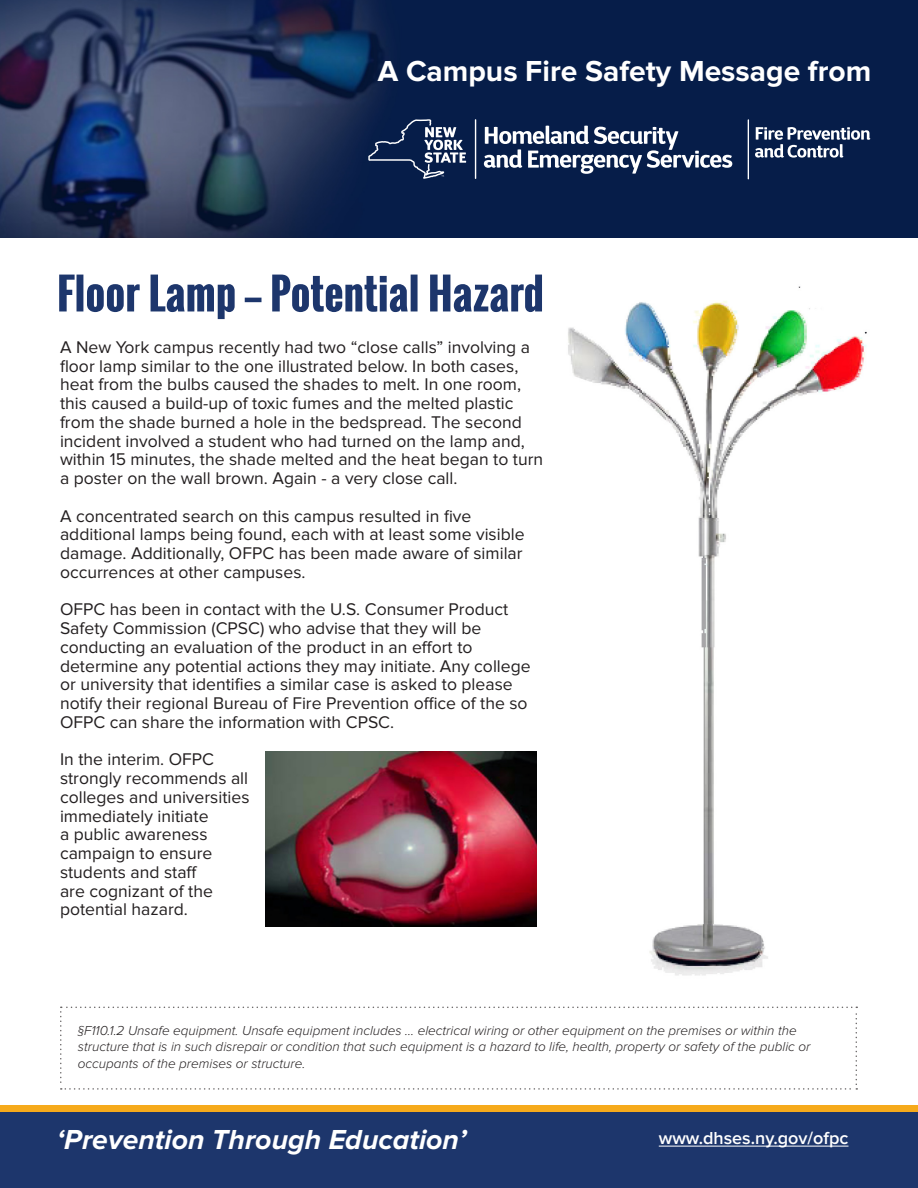
<style>
.page{position:relative;width:918px;height:1188px;background:#fff}
.page>*{position:absolute;margin:0;border:0;box-sizing:border-box;transform-origin:0 0}
.t1{font:700 30px "Proxima Nova";color:#fff}
.t2{font:italic 700 28.5px "Proxima Nova";color:#fff}
.t3{font:600 18px "Proxima Nova";color:#fff}
.t4{font:17.55px/18.8px "Proxima Nova";color:#231f20}
.t5{font:italic 300 13.5px/16.5px "Proxima Nova";color:#231f20}
</style>
<div class="page">
<img style="left:0;top:0;width:918px;height:238px">
<svg style="left:60px;top:1007px;width:797px;height:83px"></svg>
<svg style="left:59px;top:275px;width:483px;height:44px"></svg>
<div style="left:0;top:1105px;width:918px;height:7px;background:#f6aa1b"></div>
<div style="left:0;top:1112px;width:918px;height:76px;background:#1d366c"></div>
<hr style="left:659px;top:1146px;width:190px;height:1px;background:#fff">
<svg style="left:484px;top:126px;width:248px;height:48px"></svg>
<hr style="left:475px;top:119px;width:1px;height:60px;background:#fff">
<svg style="left:368px;top:119px;width:98px;height:60px;background:#2e4266"></svg>
<svg style="left:755px;top:127px;width:115px;height:31px"></svg>
<hr style="left:748px;top:120px;width:1px;height:59px;background:#fff">
<img style="left:266px;top:751px;width:270px;height:175px">
<img style="left:568px;top:286px;width:299px;height:690px">
<p class="t1" style="left:378px;top:53px;width:495px">A Campus Fire Safety Message from</p>
<p class="t4" style="left:60px;top:338px;width:485px">A New York campus recently had two “close calls” involving a floor lamp similar to the one illustrated below. In both cases, heat from the bulbs caused the shades to melt. In one room, this caused a build-up of toxic fumes and the melted plastic from the shade burned a hole in the bedspread. The second incident involved a student who had turned on the lamp and, within 15 minutes, the shade melted and the heat began to turn a poster on the wall brown. Again - a very close call.</p>
<p class="t4" style="left:60px;top:507px;width:466px">A concentrated search on this campus resulted in five additional lamps being found, each with at least some visible damage. Additionally, OFPC has been made aware of similar occurrences at other campuses.</p>
<p class="t4" style="left:60px;top:601px;width:472px">OFPC has been in contact with the U.S. Consumer Product Safety Commission (CPSC) who advise that they will be conducting an evaluation of the product in an effort to determine any potential actions they may initiate. Any college or university that identifies a similar case is asked to please notify their regional Bureau of Fire Prevention office of the so OFPC can share the information with CPSC.</p>
<p class="t4" style="left:60px;top:751px;width:191px">In the interim. OFPC strongly recommends all colleges and universities immediately initiate<br>a public awareness campaign to ensure students and staff<br>are cognizant of the potential hazard.</p>
<p class="t5" style="left:78px;top:1022px;width:734px">§F110.1.2 Unsafe equipment. Unsafe equipment includes ... electrical wiring or other equipment on the premises or within the structure that is in such disrepair or condition that such equipment is a hazard to life, health, property or safety of the public or occupants of the premises or structure.</p>
<p class="t2" style="left:57px;top:1123px;width:411px">‘Prevention Through Education’</p>
<p class="t3" style="left:659px;top:1127px;width:191px">www.dhses.ny.gov/ofpc</p>
</div>
